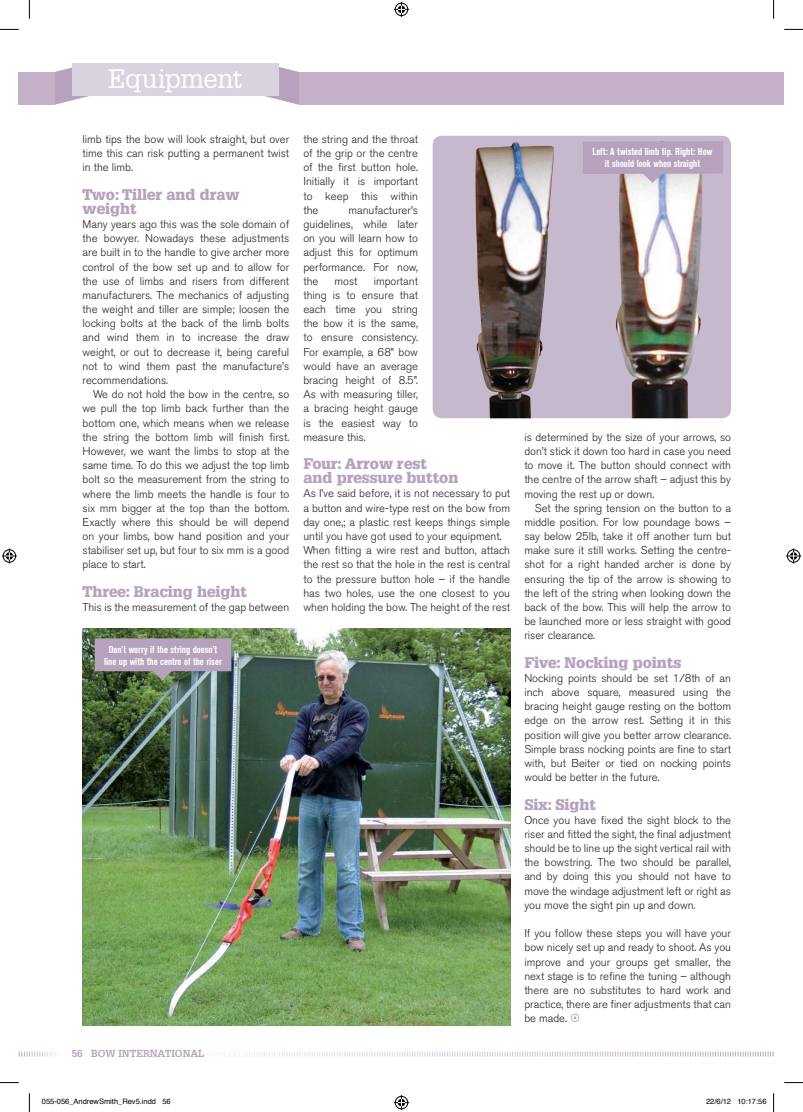
<style>
.page{position:relative;width:803px;height:1112px;background:#fff}
.page>*{position:absolute;margin:0;border:0;box-sizing:border-box;transform-origin:0 0}
.t1{font:26.25px "Glypha";letter-spacing:-.02em;color:#fff}
.t2{font:900 15px/14.1px "Glypha";color:#b6a2bc}
.t3{font:300 11.25px/14.1px "Akzidenz Grotesk BE";color:#231f20;text-align:justify}
.t4{font:700 condensed 10px/12px "Akzidenz Grotesk BE";color:#fff;text-align:center}
.t5{font:700 10px "Glypha";color:#b6a2bc}
.t6{font:7.5px "Helvetica";color:#000}
</style>
<div class="page">
<svg style="left:265px;top:67px;width:34px;height:38px"></svg>
<svg style="left:54px;top:67px;width:35px;height:38px"></svg>
<div style="left:72px;top:63px;width:207px;height:33px;background:#dbd2df"></div>
<div style="left:19px;top:72px;width:35px;height:33px;background:#c2b1c7"></div>
<div style="left:299px;top:72px;width:485px;height:33px;background:#c2b1c7"></div>
<svg style="left:19px;top:1051px;width:37px;height:5px"></svg>
<svg style="left:214px;top:1051px;width:560px;height:6px"></svg>
<img style="left:83px;top:628px;width:427px;height:397px">
<div style="left:433px;top:136px;width:298px;height:282px;background:#c7b9cd;border-radius:9px"></div>
<img style="left:475px;top:142px;width:79px;height:276px">
<img style="left:616px;top:183px;width:86px;height:235px">
<svg style="left:95px;top:638px;width:136px;height:42px;background:#a095a4"></svg>
<svg style="left:583px;top:141px;width:140px;height:42px;background:#bba9c0"></svg>
<svg style="left:0;top:29px;width:19px;height:1px"></svg>
<svg style="left:784px;top:29px;width:19px;height:1px"></svg>
<svg style="left:0;top:1082px;width:19px;height:1px"></svg>
<svg style="left:784px;top:1082px;width:19px;height:1px"></svg>
<svg style="left:29px;top:0;width:1px;height:19px"></svg>
<svg style="left:29px;top:1093px;width:1px;height:18px"></svg>
<svg style="left:773px;top:0;width:1px;height:19px"></svg>
<svg style="left:773px;top:1093px;width:1px;height:18px"></svg>
<svg style="left:394px;top:2px;width:15px;height:15px"></svg>
<svg style="left:394px;top:1095px;width:15px;height:14px"></svg>
<svg style="left:2px;top:548px;width:15px;height:15px"></svg>
<svg style="left:786px;top:548px;width:15px;height:15px"></svg>
<h1 class="t1" style="left:108px;top:62px;width:136px">Equipment</h1>
<p class="t3" style="left:83px;top:132px;width:208px">limb tips the bow will look straight, but over time this can risk putting a permanent twist in the limb.</p>
<h2 class="t2" style="left:83px;top:187px;width:159px">Two: Tiller and draw weight</h2>
<p class="t3" style="left:83px;top:217px;width:208px">Many years ago this was the sole domain of the bowyer. Nowadays these adjustments are built in to the handle to give archer more control of the bow set up and to allow for the use of limbs and risers from different manufacturers. The mechanics of adjusting the weight and tiller are simple; loosen the locking bolts at the back of the limb bolts and wind them in to increase the draw weight, or out to decrease it, being careful not to wind them past the manufacture’s recommendations.</p>
<p class="t3" style="left:83px;top:387px;width:208px;text-indent:11px">We do not hold the bow in the centre, so we pull the top limb back further than the bottom one, which means when we release the string the bottom limb will finish first.<br>However, we want the limbs to stop at the same time. To do this we adjust the top limb bolt so the measurement from the string to where the limb meets the handle is four to six mm bigger at the top than the bottom.<br>Exactly where this should be will depend on your limbs, bow hand position and your stabiliser set up, but four to six mm is a good place to start.</p>
<h2 class="t2" style="left:83px;top:584px;width:166px">Three: Bracing height</h2>
<p class="t3" style="left:83px;top:600px;width:208px">This is the measurement of the gap between</p>
<p class="t4" style="left:104px;top:643px;width:119px">Don’t worry if the string doesn’t line up with the centre of the riser</p>
<p class="t3" style="left:303px;top:132px;width:116px">the string and the throat of the grip or the centre of the first button hole.<br>Initially it is important to keep this within the</p>
<p class="t3" style="left:303px;top:203px;width:116px;text-indent:45px">manufacturer’s guidelines, while later on you will learn how to adjust this for optimum performance. For now, the</p>
<p class="t3" style="left:303px;top:274px;width:116px;text-indent:70px">important thing is to ensure that each time you string the bow it is the same, to ensure consistency.<br>For example, a 68” bow would have an average bracing height of 8.5”.<br>As with measuring tiller, a bracing height gauge is the easiest way to measure this.</p>
<h2 class="t2" style="left:303px;top:456px;width:157px">Four: Arrow rest and pressure button</h2>
<p class="t3" style="left:303px;top:486px;width:208px;text-align:left">As I’ve said before, it is not necessary to put a button and wire-type rest on the bow from day one,; a plastic rest keeps things simple until you have got used to your equipment.<br>When fitting a wire rest and button, attach the rest so that the hole in the rest is central to the pressure button hole – if the handle has two holes, use the one closest to you when holding the bow. The height of the rest</p>
<p class="t3" style="left:335px;top:274px;width:24px">most</p>
<p class="t5" style="left:72px;top:1047px;width:134px">56 BOW INTERNATIONAL</p>
<p class="t4" style="left:593px;top:146px;width:121px">Left: A twisted limb tip. Right: How it should look when straight</p>
<p class="t3" style="left:524px;top:430px;width:208px">is determined by the size of your arrows, so don’t stick it down too hard in case you need to move it. The button should connect with the centre of the arrow shaft – adjust this by moving the rest up or down.</p>
<p class="t3" style="left:524px;top:501px;width:208px;text-indent:11px">Set the spring tension on the button to a middle position. For low poundage bows – say below 25lb, take it off another turn but make sure it still works. Setting the centre&shy;shot for a right handed archer is done by ensuring the tip of the arrow is showing to the left of the string when looking down the back of the bow. This will help the arrow to be launched more or less straight with good riser clearance.</p>
<h2 class="t2" style="left:524px;top:655px;width:159px">Five: Nocking points</h2>
<p class="t3" style="left:524px;top:671px;width:208px">Nocking points should be set 1/8th of an inch above square, measured using the bracing height gauge resting on the bottom edge on the arrow rest. Setting it in this position will give you better arrow clearance.<br>Simple brass nocking points are fine to start with, but Beiter or tied on nocking points would be better in the future.</p>
<h2 class="t2" style="left:524px;top:796px;width:73px">Six: Sight</h2>
<p class="t3" style="left:524px;top:812px;width:208px">Once you have fixed the sight block to the riser and fitted the sight, the final adjustment should be to line up the sight vertical rail with the bowstring. The two should be parallel, and by doing this you should not have to move the windage adjustment left or right as you move the sight pin up and down.</p>
<p class="t3" style="left:524px;top:926px;width:208px">If you follow these steps you will have your bow nicely set up and ready to shoot. As you improve and your groups get smaller, the next stage is to refine the tuning – although there are no substitutes to hard work and practice, there are finer adjustments that can be made.</p>
<p class="t6" style="left:42px;top:1095px;width:130px">055-056_AndrewSmith_Rev5.indd 56</p>
<p class="t6" style="left:706px;top:1095px;width:62px">22/6/12 10:17:56</p>
</div>
